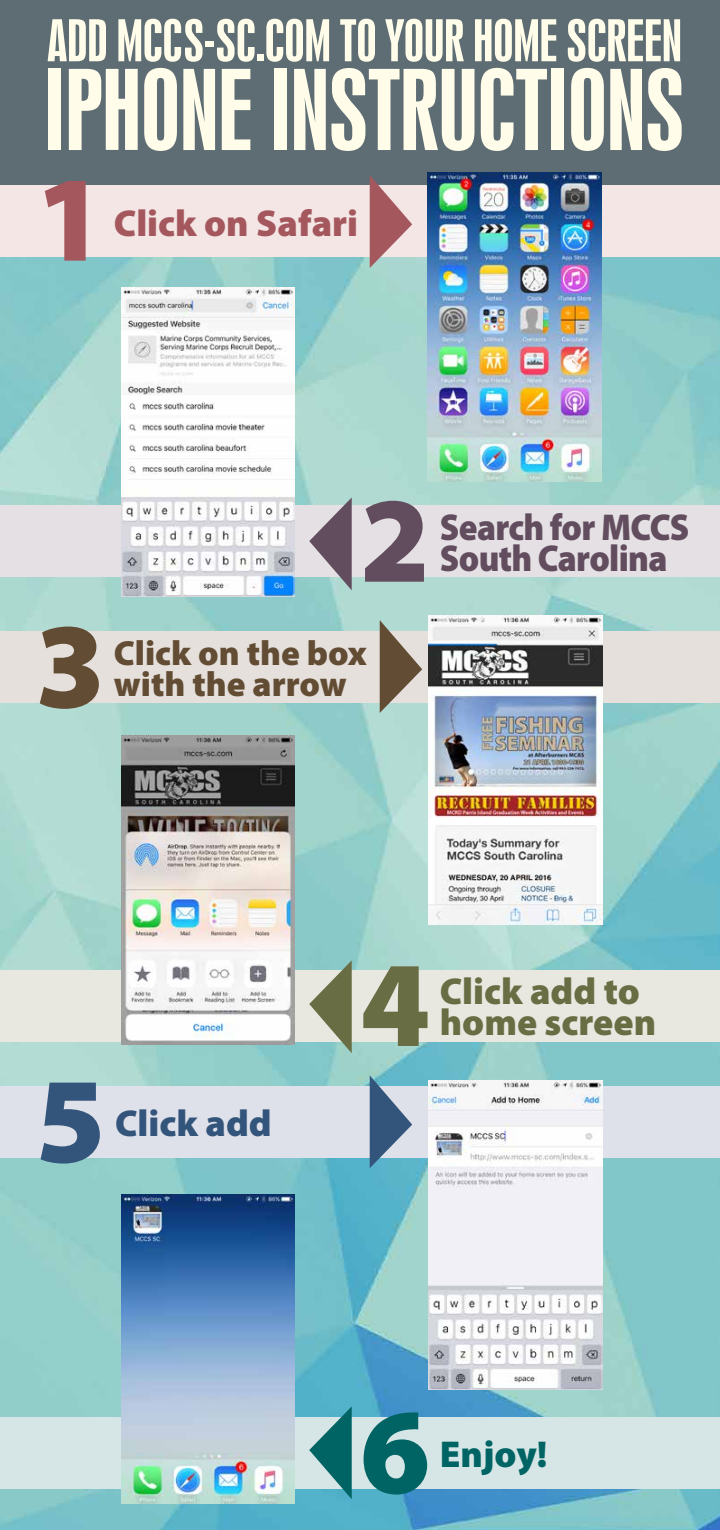
<style>
.page{position:relative;width:720px;height:1530px;background:#fff}
.page>*{position:absolute;margin:0;border:0;box-sizing:border-box;transform-origin:0 0}
.t1{font:900 122.5px "Myriad Pro";color:#a5575e}
.t2{font:900 122.5px "Myriad Pro";color:#634c34}
.t3{font:900 122.5px "Myriad Pro";color:#34557b}
.t4{font:900 122.5px "Myriad Pro";color:#624d5f}
.t5{font:900 122.5px "Myriad Pro";color:#686d43}
.t6{font:900 122.5px "Myriad Pro";color:#006464}
.t7{font:103.75px "Swiss 924 BT Regular B";color:#fffde9}
.t8{font:53.75px "Swiss 924 BT Regular B";color:#fffde9}
.t9{font:900 37.5px/31.2px "Myriad Pro";letter-spacing:-.02em;color:#624d5f;scale:.93 1}
.t10{font:900 37.5px/31.2px "Myriad Pro";color:#686d43}
.t11{font:900 37.5px "Myriad Pro";color:#a5575e}
.t12{font:900 37.5px "Myriad Pro";color:#34557b}
.t13{font:900 37.5px "Myriad Pro";color:#006464}
.t14{font:900 35px/31.2px "Myriad Pro";color:#634c34}
</style>
<div class="page">
<img style="left:0;top:257px;width:720px;height:1273px">
<div style="left:0;top:0;width:720px;height:189px;background:#5e6c74"></div>
<div style="left:0;top:185px;width:720px;height:72px;background:#f3e6e4"></div>
<div style="left:0;top:505px;width:720px;height:72px;background:#e4e0e3"></div>
<div style="left:0;top:631px;width:720px;height:72px;background:#e5e0db"></div>
<div style="left:0;top:970px;width:720px;height:72px;background:#e8e8e0"></div>
<div style="left:0;top:1086px;width:720px;height:72px;background:#dee1e9"></div>
<div style="left:0;top:1417px;width:720px;height:72px;background:#d6e6e6"></div>
<img style="left:428px;top:172px;width:174px;height:309px">
<img style="left:121px;top:288px;width:174px;height:309px">
<img style="left:429px;top:615px;width:173px;height:309px">
<img style="left:429px;top:1081px;width:173px;height:309px">
<img style="left:121px;top:735px;width:174px;height:309px">
<img style="left:121px;top:1194px;width:174px;height:309px">
<svg style="left:370px;top:176px;width:42px;height:92px"></svg>
<svg style="left:380px;top:620px;width:42px;height:93px"></svg>
<svg style="left:370px;top:1075px;width:42px;height:93px"></svg>
<svg style="left:309px;top:497px;width:43px;height:93px"></svg>
<svg style="left:309px;top:960px;width:43px;height:93px"></svg>
<svg style="left:309px;top:1406px;width:43px;height:93px"></svg>
<p class="t8" style="left:47px;top:8px;width:636px">ADD MCCS-SC.COM TO YOUR HOME SCREEN</p>
<h2 class="t7" style="left:45px;top:48px;width:641px">IPHONE INSTRUCTIONS</h2>
<h1 class="t1" style="left:35px;top:138px;width:72px">1</h1>
<p class="t11" style="left:114px;top:199px;width:246px">Click on Safari</p>
<h1 class="t4" style="left:360px;top:459px;width:72px">2</h1>
<p class="t9" style="left:440px;top:510px;width:270px">Search for MCCS<br>South Carolina</p>
<h1 class="t2" style="left:35px;top:584px;width:72px">3</h1>
<p class="t14" style="left:114px;top:636px;width:255px">Click on the box with the arrow</p>
<h1 class="t3" style="left:35px;top:1039px;width:72px">5</h1>
<p class="t12" style="left:115px;top:1098px;width:158px">Click add</p>
<h1 class="t5" style="left:360px;top:923px;width:72px">4</h1>
<p class="t10" style="left:440px;top:974px;width:218px">Click add to home screen</p>
<h1 class="t6" style="left:360px;top:1370px;width:72px">6</h1>
<p class="t13" style="left:440px;top:1429px;width:109px">Enjoy!</p>
</div>
